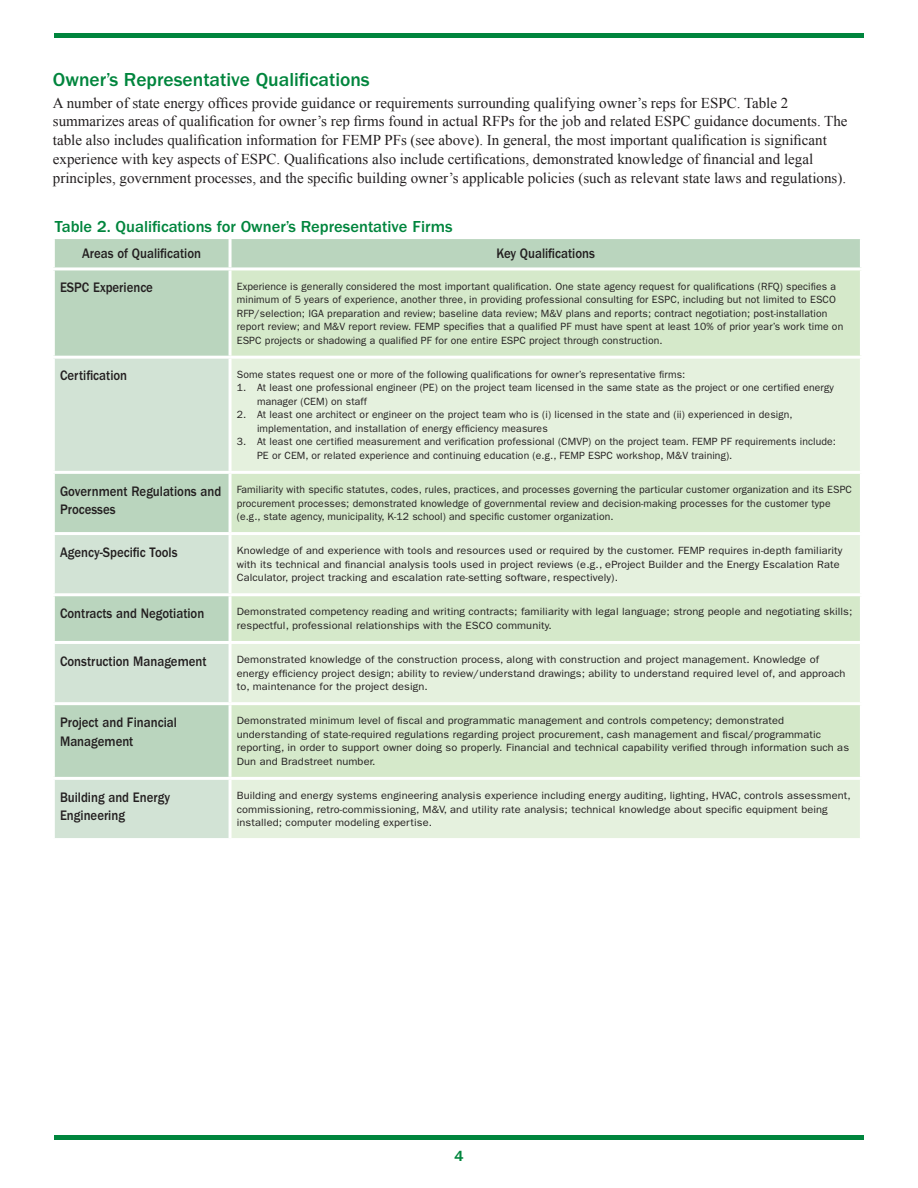
<style>
.page{position:relative;width:918px;height:1188px;background:#fff}
.page>*{position:absolute;margin:0;border:0;box-sizing:border-box;transform-origin:0 0}
.t1{font:500 19.5px "ITC Franklin Gothic Std";color:#00853d}
.table_subhead{font:500 16.5px "ITC Franklin Gothic Std";color:#00853d}
.body_text{font:15px/18.8px "Times New Roman";color:#231f20}
.office_name{font:500 15px "ITC Franklin Gothic Std";color:#00853d;scale:1.1 1}
.table_body_medium{font:500 14.25px/18.8px "ITC Franklin Gothic Std";color:#231f20;scale:.9 1}
.table_body{font:10.5px/13.5px "ITC Franklin Gothic Std";letter-spacing:.01em;color:#231f20}
.table_body-2{font:10.5px/13.5px "ITC Franklin Gothic Std";letter-spacing:.01em;color:#231f20;scale:1.05 1}
</style>
<div class="page">
<div style="left:55px;top:239px;width:805px;height:117px;background:#bad5be"></div>
<div style="left:232px;top:270px;width:628px;height:86px;background:#d5e9ca"></div>
<svg style="left:55px;top:359px;width:174px;height:479px;background:#c8ddcc"></svg>
<svg style="left:232px;top:359px;width:628px;height:479px;background:#deedd6"></svg>
<hr style="left:229px;top:239px;width:3px;height:28px;background:#fff">
<hr style="left:52px;top:267px;width:178px;height:3px;background:#fff">
<hr style="left:230px;top:267px;width:633px;height:3px;background:#fff">
<hr style="left:229px;top:270px;width:3px;height:86px;background:#fff">
<hr style="left:52px;top:471px;width:178px;height:3px;background:#fff">
<hr style="left:230px;top:471px;width:633px;height:3px;background:#fff">
<hr style="left:52px;top:532px;width:178px;height:3px;background:#fff">
<hr style="left:230px;top:532px;width:633px;height:3px;background:#fff">
<hr style="left:52px;top:593px;width:178px;height:3px;background:#fff">
<hr style="left:230px;top:593px;width:633px;height:3px;background:#fff">
<hr style="left:52px;top:641px;width:178px;height:3px;background:#fff">
<hr style="left:230px;top:641px;width:633px;height:3px;background:#fff">
<hr style="left:52px;top:702px;width:178px;height:3px;background:#fff">
<hr style="left:230px;top:702px;width:633px;height:3px;background:#fff">
<hr style="left:52px;top:777px;width:178px;height:3px;background:#fff">
<hr style="left:230px;top:777px;width:633px;height:3px;background:#fff">
<hr style="left:54px;top:34px;width:810px;height:4px;background:#00853d">
<hr style="left:54px;top:1135px;width:810px;height:4px;background:#00853d">
<h1 class="t1" style="left:53px;top:68px;width:318px">Owner’s Representative Qualifications</h1>
<p class="body_text" style="left:53px;top:93px;width:796px">A number of state energy offices provide guidance or requirements surrounding qualifying owner’s reps for ESPC. Table 2 summarizes areas of qualification for owner’s rep firms found in actual RFPs for the job and related ESPC guidance documents. The table also includes qualification information for FEMP PFs (see above). In general, the most important qualification is significant experience with key aspects of ESPC. Qualifications also include certifications, demonstrated knowledge of financial and legal principles, government processes, and the specific building owner’s applicable policies (such as relevant state laws and regulations).</p>
<p class="table_subhead" style="left:55px;top:217px;width:399px">Table 2. Qualifications for Owner’s Representative Firms</p>
<p class="table_body_medium" style="left:82px;top:244px;width:134px">Areas of Qualification</p>
<p class="table_body_medium" style="left:496px;top:244px;width:111px">Key Qualifications</p>
<p class="table_body_medium" style="left:60px;top:278px;width:105px">ESPC Experience</p>
<p class="table_body" style="left:237px;top:279px;width:608px">Experience is generally considered the most important qualification. One state agency request for qualifications (RFQ) specifies a minimum of 5 years of experience, another three, in providing professional consulting for ESPC, including but not limited to ESCO RFP/selection; IGA preparation and review; baseline data review; M&amp;V plans and reports; contract negotiation; post-installation report review; and M&amp;V report review. FEMP specifies that a qualified PF must have spent at least 10% of prior year’s work time on ESPC projects or shadowing a qualified PF for one entire ESPC project through construction.</p>
<p class="table_body_medium" style="left:60px;top:366px;width:76px">Certification</p>
<p class="table_body" style="left:237px;top:368px;width:450px">Some states request one or more of the following qualifications for owner’s representative firms:</p>
<p class="table_body" style="left:257px;top:381px;width:578px;text-indent:-20px">1. At least one professional engineer (PE) on the project team licensed in the same state as the project or one certified energy manager (CEM) on staff</p>
<p class="table_body" style="left:257px;top:408px;width:537px;text-indent:-20px">2. At least one architect or engineer on the project team who is (i) licensed in the state and (ii) experienced in design, implementation, and installation of energy efficiency measures</p>
<p class="table_body" style="left:257px;top:435px;width:581px;text-indent:-20px">3. At least one certified measurement and verification professional (CMVP) on the project team. FEMP PF requirements include:<br>PE or CEM, or related experience and continuing education (e.g., FEMP ESPC workshop, M&amp;V training).</p>
<p class="table_body_medium" style="left:60px;top:482px;width:181px">Government Regulations and<br>Processes</p>
<p class="table_body" style="left:237px;top:483px;width:617px">Familiarity with specific statutes, codes, rules, practices, and processes governing the particular customer organization and its ESPC procurement processes; demonstrated knowledge of governmental review and decision-making processes for the customer type (e.g., state agency, municipality, K-12 school) and specific customer organization.</p>
<p class="table_body_medium" style="left:60px;top:543px;width:132px">Agency-Specific Tools</p>
<p class="table_body-2" style="left:237px;top:544px;width:578px">Knowledge of and experience with tools and resources used or required by the customer. FEMP requires in-depth familiarity with its technical and financial analysis tools used in project reviews (e.g., eProject Builder and the Energy Escalation Rate<br>Calculator, project tracking and escalation rate-setting software, respectively).</p>
<p class="table_body_medium" style="left:60px;top:604px;width:162px">Contracts and Negotiation</p>
<p class="table_body-2" style="left:237px;top:605px;width:588px">Demonstrated competency reading and writing contracts; familiarity with legal language; strong people and negotiating skills; respectful, professional relationships with the ESCO community.</p>
<p class="table_body_medium" style="left:60px;top:652px;width:164px">Construction Management</p>
<p class="table_body-2" style="left:237px;top:653px;width:581px">Demonstrated knowledge of the construction process, along with construction and project management. Knowledge of energy efficiency project design; ability to review/understand drawings; ability to understand required level of, and approach to, maintenance for the project design.</p>
<p class="table_body_medium" style="left:60px;top:713px;width:131px">Project and Financial<br>Management</p>
<p class="table_body-2" style="left:237px;top:714px;width:585px">Demonstrated minimum level of fiscal and programmatic management and controls competency; demonstrated understanding of state-required regulations regarding project procurement, cash management and fiscal/programmatic reporting, in order to support owner doing so properly. Financial and technical capability verified through information such as Dun and Bradstreet number.</p>
<p class="table_body_medium" style="left:60px;top:788px;width:124px">Building and Energy<br>Engineering</p>
<p class="table_body-2" style="left:237px;top:789px;width:586px">Building and energy systems engineering analysis experience including energy auditing, lighting, HVAC, controls assessment, commissioning, retro-commissioning, M&amp;V, and utility rate analysis; technical knowledge about specific equipment being installed; computer modeling expertise.</p>
<p class="office_name" style="left:454px;top:1148px;width:10px">4</p>
</div>
